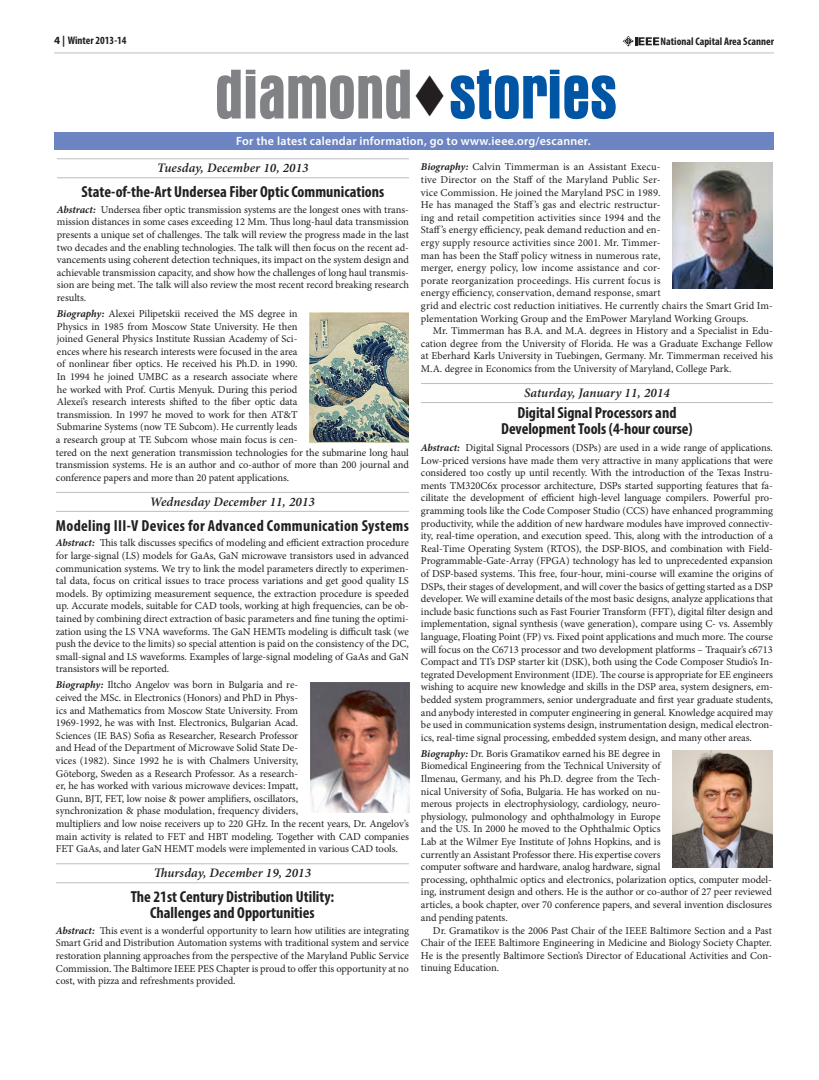
<style>
.page{position:relative;width:819px;height:1080px;background:#fff}
.page>*{position:absolute;margin:0;border:0;box-sizing:border-box;transform-origin:0 0}
.t1{font:700 condensed 71.4px "Aurora BT";letter-spacing:-.01em;color:#808285;scale:.95 1}
.t2{font:700 condensed 16px/16px "Myriad Pro";color:#231f20;text-align:center}
.t3{font:700 condensed 16px "Myriad Pro";letter-spacing:.02em;color:#231f20}
.t4{font:italic 600 13px "Minion Pro";letter-spacing:.01em;color:#231f20}
.t5{font:600 12px "Myriad Pro";letter-spacing:.02em;color:#fff}
.t6{font:700 condensed 11px "Myriad Pro";color:#231f20}
.t7{font:10.5px/12.6px "Minion Pro";letter-spacing:-.005em;color:#231f20;text-align:justify}
.s1{font-stretch:normal}
.s2{color:#231f20}
.s3{color:#0155a5}
.s4{font-weight:700;font-style:italic}
</style>
<div class="page">
<hr style="left:54px;top:52px;width:720px;height:2px;background:#dcdddf">
<svg style="left:623px;top:36px;width:36px;height:10px"></svg>
<div style="left:54px;top:132px;width:720px;height:18px;background:#6c84c1"></div>
<hr style="left:57px;top:158px;width:352px;height:1px;background:#bcbdc0">
<hr style="left:57px;top:177px;width:352px;height:1px;background:#bcbdc0">
<hr style="left:56px;top:492px;width:353px;height:1px;background:#bcbdc0">
<hr style="left:56px;top:511px;width:353px;height:1px;background:#bcbdc0">
<hr style="left:56px;top:863px;width:353px;height:1px;background:#bcbdc0">
<hr style="left:56px;top:882px;width:353px;height:1px;background:#bcbdc0">
<hr style="left:421px;top:383px;width:352px;height:1px;background:#bcbdc0">
<hr style="left:421px;top:402px;width:352px;height:1px;background:#bcbdc0">
<img style="left:673px;top:163px;width:99px;height:125px">
<img style="left:673px;top:750px;width:99px;height:118px">
<img style="left:310px;top:683px;width:100px;height:130px">
<img style="left:309px;top:312px;width:100px;height:130px">
<p class="t6" style="left:54px;top:34px;width:74px"><span class="s1">4 |</span> Winter 2013-14</p>
<p class="t6" style="left:661px;top:35px;width:115px">National Capital Area Scanner</p>
<h1 class="t1" style="left:215px;top:54px;width:425px">diamond<span class="s2">▼</span><span class="s3">stories</span></h1>
<p class="t5" style="left:236px;top:134px;width:356px">For the latest calendar information, go to www.ieee.org/escanner.</p>
<p class="t4" style="left:157px;top:159px;width:153px">Tuesday, December 10, 2013</p>
<h2 class="t2" style="left:82px;top:184px;width:304px">State-of-the-Art Undersea Fiber Optic Communications</h2>
<p class="t7" style="left:57px;top:203px;width:354px"><span class="s4">Abstract:</span> Undersea fiber optic transmission systems are the longest ones with trans&shy;mission distances in some cases exceeding 12 Mm. Thus long-haul data transmission presents a unique set of challenges. The talk will review the progress made in the last two decades and the enabling technologies. The talk will then focus on the recent ad&shy;vancements using coherent detection techniques, its impact on the system design and achievable transmission capacity, and show how the challenges of long haul transmis&shy;sion are being met. The talk will also review the most recent record breaking research results.</p>
<p class="t7" style="left:56px;top:307px;width:355px;text-align:left"><span class="s4">Biography:</span> Alexei Pilipetskii received the MS degree in<br>Physics in 1985 from Moscow State University. He then<br>joined General Physics Institute Russian Academy of Sci-<br>ences where his research interests were focused in the area<br>of nonlinear fiber optics. He received his Ph.D. in 1990.<br>In 1994 he joined UMBC as a research associate where<br>he worked with Prof. Curtis Menyuk. During this period<br>Alexei’s research interests shifted to the fiber optic data<br>transmission. In 1997 he moved to work for then AT&amp;T<br>Submarine Systems (now TE Subcom). He currently leads<br>a research group at TE Subcom whose main focus is cen-<br>tered on the next generation transmission technologies for the submarine long haul transmission systems. He is an author and co-author of more than 200 journal and conference papers and more than 20 patent applications.</p>
<p class="t4" style="left:150px;top:493px;width:166px">Wednesday December 11, 2013</p>
<h2 class="t3" style="left:56px;top:516px;width:354px">Modeling III-V Devices for Advanced Communication Systems</h2>
<p class="t7" style="left:56px;top:537px;width:355px"><span class="s4">Abstract:</span> This talk discusses specifics of modeling and efficient extraction procedure for large-signal (LS) models for GaAs, GaN microwave transistors used in advanced communication systems. We try to link the model parameters directly to experimen&shy;tal data, focus on critical issues to trace process variations and get good quality LS models. By optimizing measurement sequence, the extraction procedure is speeded up. Accurate models, suitable for CAD tools, working at high frequencies, can be ob&shy;tained by combining direct extraction of basic parameters and fine tuning the optimi&shy;zation using the LS VNA waveforms. The GaN HEMTs modeling is difficult task (we push the device to the limits) so special attention is paid on the consistency of the DC, small-signal and LS waveforms. Examples of large-signal modeling of GaAs and GaN transistors will be reported.</p>
<p class="t7" style="left:56px;top:679px;width:355px;text-align:left"><span class="s4">Biography:</span> Iltcho Angelov was born in Bulgaria and re-<br>ceived the MSc. in Electronics (Honors) and PhD in Phys-<br>ics and Mathematics from Moscow State University. From<br>1969-1992, he was with Inst. Electronics, Bulgarian Acad.<br>Sciences (IE BAS) Sofia as Researcher, Research Professor<br>and Head of the Department of Microwave Solid State De-<br>vices (1982). Since 1992 he is with Chalmers University,<br>Göteborg, Sweden as a Research Professor. As a research-<br>er, he has worked with various microwave devices: Impatt,<br>Gunn, BJT, FET, low noise &amp; power amplifiers, oscillators,<br>synchronization &amp; phase modulation, frequency dividers,<br>multipliers and low noise receivers up to 220 GHz. In the recent years, Dr. Angelov’s main activity is related to FET and HBT modeling. Together with CAD companies FET GaAs, and later GaN HEMT models were implemented in various CAD tools.</p>
<p class="t4" style="left:154px;top:864px;width:159px">Thursday, December 19, 2013</p>
<h2 class="t2" style="left:131px;top:889px;width:205px">The 21st Century Distribution Utility:<br>Challenges and Opportunities</h2>
<p class="t7" style="left:56px;top:924px;width:355px"><span class="s4">Abstract:</span> This event is a wonderful opportunity to learn how utilities are integrating Smart Grid and Distribution Automation systems with traditional system and service restoration planning approaches from the perspective of the Maryland Public Service Commission. The Baltimore IEEE PES Chapter is proud to offer this opportunity at no cost, with pizza and refreshments provided.</p>
<p class="t7" style="left:421px;top:161px;width:353px;text-align:left"><span class="s4">Biography:</span> Calvin Timmerman is an Assistant Execu-<br>tive Director on the Staff of the Maryland Public Ser-<br>vice Commission. He joined the Maryland PSC in 1989.<br>He has managed the Staff’s gas and electric restructur-<br>ing and retail competition activities since 1994 and the<br>Staff’s energy efficiency, peak demand reduction and en-<br>ergy supply resource activities since 2001. Mr. Timmer-<br>man has been the Staff policy witness in numerous rate,<br>merger, energy policy, low income assistance and cor-<br>porate reorganization proceedings. His current focus is<br>energy efficiency, conservation, demand response, smart<br>grid and electric cost reduction initiatives. He currently chairs the Smart Grid Im&shy;plementation Working Group and the EmPower Maryland Working Groups.</p>
<p class="t7" style="left:421px;top:325px;width:354px;text-indent:12px">Mr. Timmerman has B.A. and M.A. degrees in History and a Specialist in Edu&shy;cation degree from the University of Florida. He was a Graduate Exchange Fellow at Eberhard Karls University in Tuebingen, Germany. Mr. Timmerman received his M.A. degree in Economics from the University of Maryland, College Park.</p>
<p class="t4" style="left:524px;top:384px;width:147px">Saturday, January 11, 2014</p>
<h2 class="t2" style="left:501px;top:404px;width:193px">Digital Signal Processors and<br>Development Tools (4-hour course)</h2>
<p class="t7" style="left:421px;top:441px;width:354px"><span class="s4">Abstract:</span> Digital Signal Processors (DSPs) are used in a wide range of applications.<br>Low-priced versions have made them very attractive in many applications that were considered too costly up until recently. With the introduction of the Texas Instru&shy;ments TM320C6x processor architecture, DSPs started supporting features that fa&shy;cilitate the development of efficient high-level language compilers. Powerful pro&shy;gramming tools like the Code Composer Studio (CCS) have enhanced programming productivity, while the addition of new hardware modules have improved connectiv&shy;ity, real-time operation, and execution speed. This, along with the introduction of a Real-Time Operating System (RTOS), the DSP-BIOS, and combination with Field-Programmable-Gate-Array (FPGA) technology has led to unprecedented expansion of DSP-based systems. This free, four-hour, mini-course will examine the origins of DSPs, their stages of development, and will cover the basics of getting started as a DSP developer. We will examine details of the most basic designs, analyze applications that include basic functions such as Fast Fourier Transform (FFT), digital filter design and implementation, signal synthesis (wave generation), compare using C- vs. Assembly language, Floating Point (FP) vs. Fixed point applications and much more. The course will focus on the C6713 processor and two development platforms – Traquair’s c6713<br>Compact and TI’s DSP starter kit (DSK), both using the Code Composer Studio’s In&shy;tegrated Development Environment (IDE). The course is appropriate for EE engineers wishing to acquire new knowledge and skills in the DSP area, system designers, em&shy;bedded system programmers, senior undergraduate and first year graduate students, and anybody interested in computer engineering in general. Knowledge acquired may be used in communication systems design, instrumentation design, medical electron&shy;ics, real-time signal processing, embedded system design, and many other areas.</p>
<p class="t7" style="left:421px;top:747px;width:353px;text-align:left"><span class="s4">Biography:</span> Dr. Boris Gramatikov earned his BE degree in<br>Biomedical Engineering from the Technical University of<br>Ilmenau, Germany, and his Ph.D. degree from the Tech-<br>nical University of Sofia, Bulgaria. He has worked on nu-<br>merous projects in electrophysiology, cardiology, neuro-<br>physiology, pulmonology and ophthalmology in Europe<br>and the US. In 2000 he moved to the Ophthalmic Optics<br>Lab at the Wilmer Eye Institute of Johns Hopkins, and is<br>currently an Assistant Professor there. His expertise covers<br>computer software and hardware, analog hardware, signal<br>processing, ophthalmic optics and electronics, polarization optics, computer model&shy;ing, instrument design and others. He is the author or co-author of 27 peer reviewed articles, a book chapter, over 70 conference papers, and several invention disclosures and pending patents.</p>
<p class="t7" style="left:421px;top:924px;width:353px;text-indent:12px">Dr. Gramatikov is the 2006 Past Chair of the IEEE Baltimore Section and a Past Chair of the IEEE Baltimore Engineering in Medicine and Biology Society Chapter.<br>He is the presently Baltimore Section’s Director of Educational Activities and Con&shy;tinuing Education.</p>
</div>
